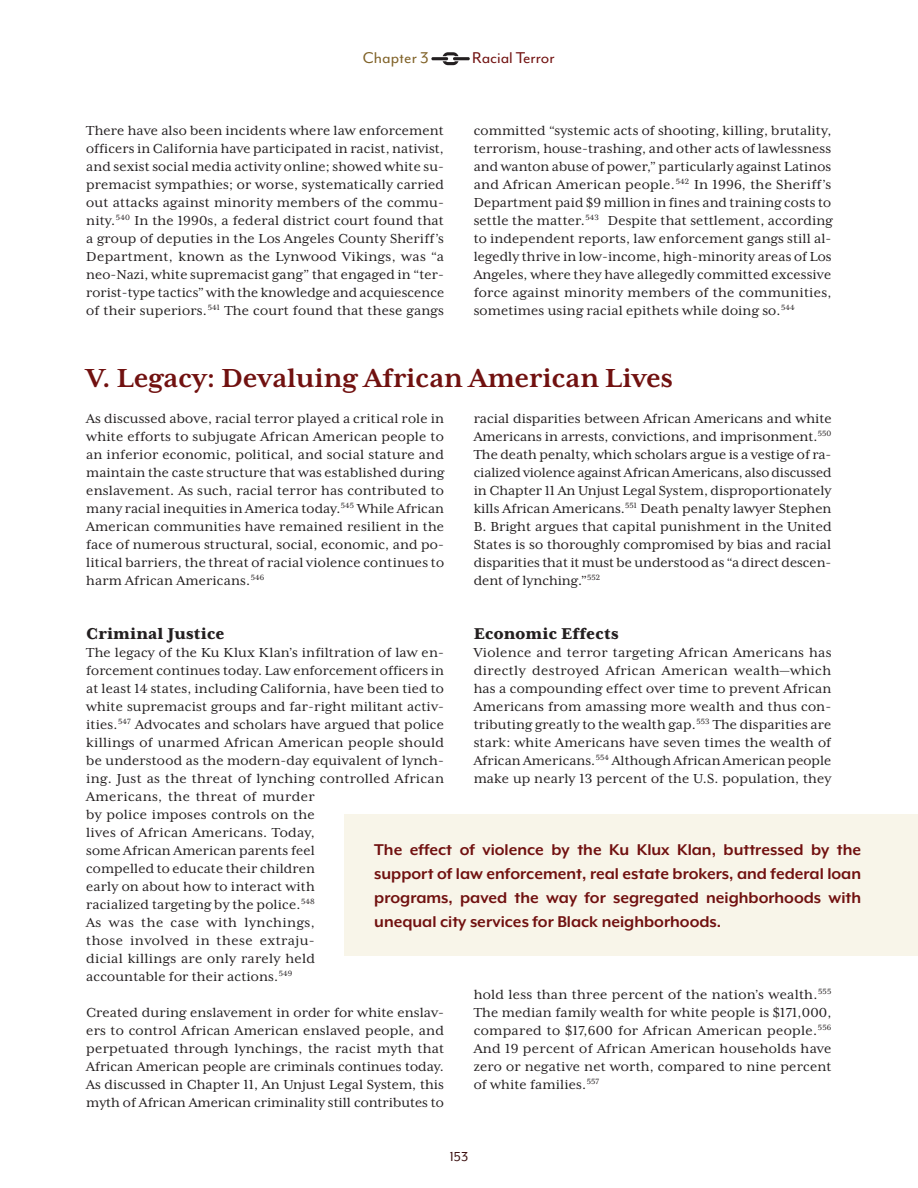
<style>
.page{position:relative;width:918px;height:1188px;background:#fff}
.page>*{position:absolute;margin:0;border:0;box-sizing:border-box;transform-origin:0 0}
.t1{font:700 30px "Mrs Eaves XL Serif OT";color:#711110}
.t2{font:700 18px "Mr Eaves XL Mod OT";color:#711110}
.t3{font:800 18px "Mrs Eaves XL Serif OT";letter-spacing:.01em;color:#231f20}
.t4{font:18px "Mr Eaves Mod OT";color:#711110}
.t5{font:18px "Mr Eaves Mod OT";color:#806228}
.t6{font:15px/18px "Mrs Eaves XL Serif OT";letter-spacing:.01em;color:#231f20;text-align:justify}
.t7{font:15px "Mr Eaves Mod OT";color:#3b0f0f}
</style>
<div class="page">
<hr style="left:431px;top:57px;width:17px;height:3px;background:#231f20">
<hr style="left:453px;top:57px;width:17px;height:3px;background:#231f20">
<svg style="left:443px;top:52px;width:16px;height:13px"></svg>
<div style="left:345px;top:814px;width:573px;height:142px;background:#f8f5e9"></div>
<p class="t5" style="left:363px;top:48px;width:67px">Chapter 3</p>
<p class="t4" style="left:472px;top:48px;width:84px">Racial Terror</p>
<p class="t6" style="left:86px;top:122px;width:359px">There have also been incidents where law enforcement offcers in California have participated in racist, nativist, and sexist social media activity online; showed white su&shy;premacist sympathies; or worse, systematically carried out attacks against minority members of the commu&shy;nity.<sup>540</sup> In the 1990s, a federal district court found that a group of deputies in the Los Angeles County Sheriff’s Department, known as the Lynwood Vikings, was “a neo-Nazi, white supremacist gang” that engaged in “ter&shy;rorist-type tactics” with the knowledge and acquiescence of their superiors.<sup>541</sup> The court found that these gangs</p>
<p class="t6" style="left:474px;top:122px;width:361px">committed “systemic acts of shooting, killing, brutality, terrorism, house-trashing, and other acts of lawlessness and wanton abuse of power,” particularly against Latinos and African American people.<sup>542</sup> In 1996, the Sheriff’s Department paid $9 million in fnes and training costs to settle the matter.<sup>543</sup> Despite that settlement, according to independent reports, law enforcement gangs still al&shy;legedly thrive in low-income, high-minority areas of Los Angeles, where they have allegedly committed excessive force against minority members of the communities, sometimes using racial epithets while doing so.<sup>544</sup></p>
<p class="t1" style="left:86px;top:361px;width:588px">V Legacy: Devaluing African American Lives</p>
<p class="t6" style="left:86px;top:410px;width:359px">As discussed above, racial terror played a critical role in white efforts to subjugate African American people to an inferior economic, political, and social stature and maintain the caste structure that was established during enslavement. As such, racial terror has contributed to many racial inequities in America today.<sup>545</sup> While African American communities have remained resilient in the face of numerous structural, social, economic, and po&shy;litical barriers, the threat of racial violence continues to harm African Americans.<sup>546</sup></p>
<p class="t6" style="left:474px;top:410px;width:359px">racial disparities between African Americans and white Americans in arrests, convictions, and imprisonment.<sup>550<br></sup>The death penalty, which scholars argue is a vestige of ra&shy;cialized violence against African Americans, also discussed in Chapter 11 An Unjust Legal System, disproportionately kills African Americans.<sup>551</sup> Death penalty lawyer Stephen</p>
<p class="t6" style="left:474px;top:518px;width:359px">B. Bright argues that capital punishment in the United States is so thoroughly compromised by bias and racial disparities that it must be understood as “a direct descen&shy;dent of lynching.”<sup>552</sup></p>
<p class="t3" style="left:474px;top:623px;width:147px">Economic Effects</p>
<p class="t6" style="left:474px;top:644px;width:359px">Violence and terror targeting African Americans has directly destroyed African American wealth—which has a compounding effect over time to prevent African Americans from amassing more wealth and thus con&shy;tributing greatly to the wealth gap.<sup>553</sup> The disparities are stark: white Americans have seven times the wealth of African Americans.<sup>554</sup> Although African American people make up nearly 13 percent of the U.S. population, they</p>
<p class="t3" style="left:86px;top:623px;width:140px">Criminal Justice</p>
<p class="t6" style="left:86px;top:644px;width:359px;text-align:left">The legacy of the Ku Klux Klan’s infltration of law en&shy;forcement continues today. Law enforcement offcers in at least 14 states, including California, have been tied to white supremacist groups and far-right militant activ&shy;ities.<sup>547</sup> Advocates and scholars have argued that police killings of unarmed African American people should be understood as the modern-day equivalent of lynch&shy;ing. Just as the threat of lynching controlled African Americans, the threat of murder<br>by police imposes controls on the<br>lives of African Americans. Today,</p>
<p class="t6" style="left:86px;top:842px;width:230px">some African American parents feel</p>
<p class="t2" style="left:374px;top:840px;width:488px">The effect of violence by the Ku Klux Klan, buttressed by the</p>
<p class="t6" style="left:86px;top:860px;width:230px">compelled to educate their children</p>
<p class="t2" style="left:374px;top:864px;width:488px">support of law enforcement, real estate brokers, and federal loan</p>
<p class="t6" style="left:86px;top:878px;width:230px">early on about how to interact with</p>
<p class="t2" style="left:374px;top:888px;width:488px">programs, paved the way for segregated neighborhoods with</p>
<p class="t6" style="left:86px;top:896px;width:230px">racialized targeting by the police.<sup>548<br></sup>As was the case with lynchings,</p>
<p class="t2" style="left:374px;top:912px;width:348px">unequal city services for Black neighborhoods.</p>
<p class="t6" style="left:86px;top:932px;width:230px">those involved in these extraju&shy;dicial killings are only rarely held accountable for their actions.<sup>549</sup></p>
<p class="t6" style="left:86px;top:1004px;width:359px">Created during enslavement in order for white enslav&shy;ers to control African American enslaved people, and perpetuated through lynchings, the racist myth that African American people are criminals continues today.<br>As discussed in Chapter 11, An Unjust Legal System, this myth of African American criminality still contributes to</p>
<p class="t6" style="left:474px;top:986px;width:359px">hold less than three percent of the nation’s wealth.<sup>555<br></sup>The median family wealth for white people is $171,000, compared to $17,600 for African American people.<sup>556<br></sup>And 19 percent of African American households have zero or negative net worth, compared to nine percent of white families.<sup>557</sup></p>
<p class="t7" style="left:450px;top:1148px;width:20px">153</p>
</div>
